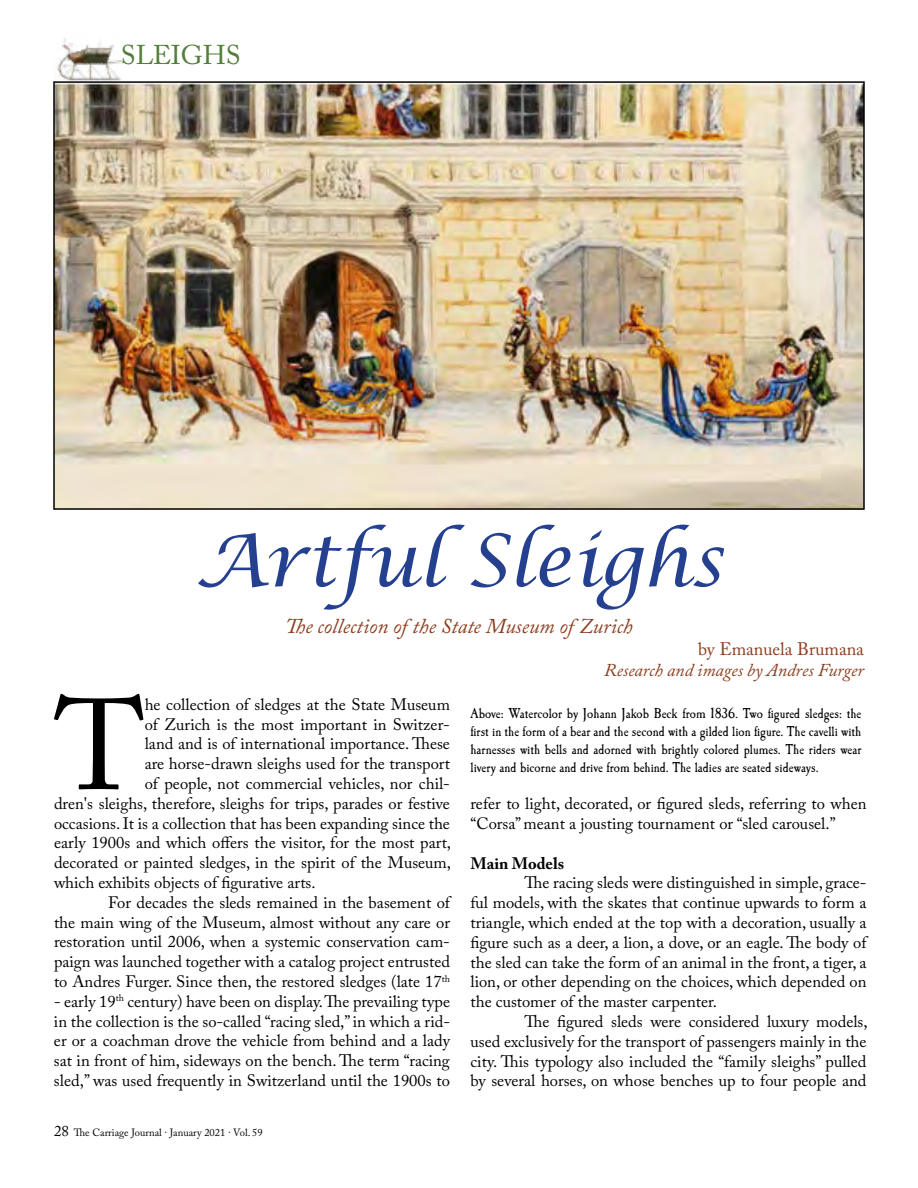
<style>
.page{position:relative;width:918px;height:1188px;background:#fff}
.page>*{position:absolute;margin:0;border:0;box-sizing:border-box;transform-origin:0 0}
.t1{font:127.95px "Adobe Caslon Pro";color:#000}
.t2{font:italic 72px "Lucida Calligraphy";color:#25408f}
.t3{font:27px "Adobe Caslon Pro";color:#527e39}
.t4{font:italic 21px "Adobe Caslon Pro";color:#8a3e1e}
.t5{font:italic 18px "Adobe Caslon Pro";color:#8a3e1e}
.t6{font:18px "Adobe Caslon Pro";color:#8a3e1e}
.t7{font:16.5px/19.8px "Adobe Caslon Pro";color:#000;text-align:justify}
.t8{font:700 16.5px "Adobe Caslon Pro";color:#000}
.t9{font:15px/18px "Caslon LT Std Antique";color:#000;text-align:justify}
.t10{font:10.5px "Adobe Caslon Pro";color:#000}
.s1{font-size:15px}
</style>
<div class="page">
<img style="left:56px;top:84px;width:806px;height:423px">
<div style="left:53px;top:81px;width:812px;height:429px;border:2px solid #000"></div>
<img style="left:54px;top:39px;width:68px;height:43px">
<h3 class="t3" style="left:121px;top:38px;width:121px">SLEIGHS</h3>
<h2 class="t2" style="left:195px;top:517px;width:530px">Artful Sleighs</h2>
<p class="t4" style="left:285px;top:613px;width:349px">The collection of the State Museum of Zurich</p>
<p class="t6" style="left:698px;top:638px;width:167px">by Emanuela Brumana</p>
<p class="t5" style="left:604px;top:659px;width:261px">Research and images by Andres Furger</p>
<h1 class="t1" style="left:55px;top:670px;width:91px">T</h1>
<p class="t7" style="left:145px;top:694px;width:307px">he collection of sledges at the State Museum</p>
<p class="t7" style="left:145px;top:714px;width:307px">of Zurich is the most important in Switzer-</p>
<p class="t7" style="left:145px;top:734px;width:307px">land and is of international importance. These</p>
<p class="t7" style="left:145px;top:754px;width:306px">are horse-drawn sleighs used for the transport</p>
<p class="t7" style="left:145px;top:773px;width:307px">of people, not commercial vehicles, nor chil-</p>
<p class="t7" style="left:54px;top:793px;width:397px">dren's sleighs, therefore, sleighs for trips, parades or festive</p>
<p class="t7" style="left:54px;top:813px;width:398px">occasions. It is a collection that has been expanding since the</p>
<p class="t7" style="left:54px;top:833px;width:399px">early 1900s and which offers the visitor, for the most part,</p>
<p class="t7" style="left:54px;top:853px;width:399px">decorated or painted sledges, in the spirit of the Museum,</p>
<p class="t7" style="left:54px;top:872px;width:263px">which exhibits objects of figurative arts.</p>
<p class="t7" style="left:108px;top:892px;width:344px">For decades the sleds remained in the basement of</p>
<p class="t7" style="left:54px;top:912px;width:398px">the main wing of the Museum, almost without any care or</p>
<p class="t7" style="left:54px;top:932px;width:397px">restoration until 2006, when a systemic conservation cam-</p>
<p class="t7" style="left:54px;top:952px;width:397px">paign was launched together with a catalog project entrusted</p>
<p class="t7" style="left:54px;top:971px;width:398px">to Andres Furger. Since then, the restored sledges (late 17<sup>th</sup></p>
<p class="t7" style="left:54px;top:991px;width:398px">- early 19<sup>th</sup> century) have been on display. The prevailing type in the collection is the so-called “racing sled,” in which a rid&shy;er or a coachman drove the vehicle from behind and a lady sat in front of him, sideways on the bench. The term “racing sled,” was used frequently in Switzerland until the 1900s to</p>
<p class="t10" style="left:54px;top:1126px;width:210px"><span class="s1">28</span> The Carriage Journal ∙ January 2021 ∙ Vol. 59</p>
<p class="t9" style="left:471px;top:705px;width:392px">Above: Watercolor by Johann Jakob Beck from 1836. Two figured sledges: the first in the form of a bear and the second with a gilded lion figure. The cavelli with harnesses with bells and adorned with brightly colored plumes. The riders wear livery and bicorne and drive from behind. The ladies are seated sideways.</p>
<p class="t7" style="left:471px;top:794px;width:398px">refer to light, decorated, or figured sleds, referring to when “Corsa” meant a jousting tournament or “sled carousel.”</p>
<p class="t8" style="left:471px;top:853px;width:95px">Main Models</p>
<p class="t7" style="left:471px;top:873px;width:398px;text-indent:54px">The racing sleds were distinguished in simple, grace&shy;ful models, with the skates that continue upwards to form a triangle, which ended at the top with a decoration, usually a figure such as a deer, a lion, a dove, or an eagle. The body of the sled can take the form of an animal in the front, a tiger, a lion, or other depending on the choices, which depended on the customer of the master carpenter.</p>
<p class="t7" style="left:471px;top:1011px;width:399px;text-indent:54px">The figured sleds were considered luxury models, used exclusively for the transport of passengers mainly in the city. This typology also included the “family sleighs” pulled by several horses, on whose benches up to four people and</p>
</div>
